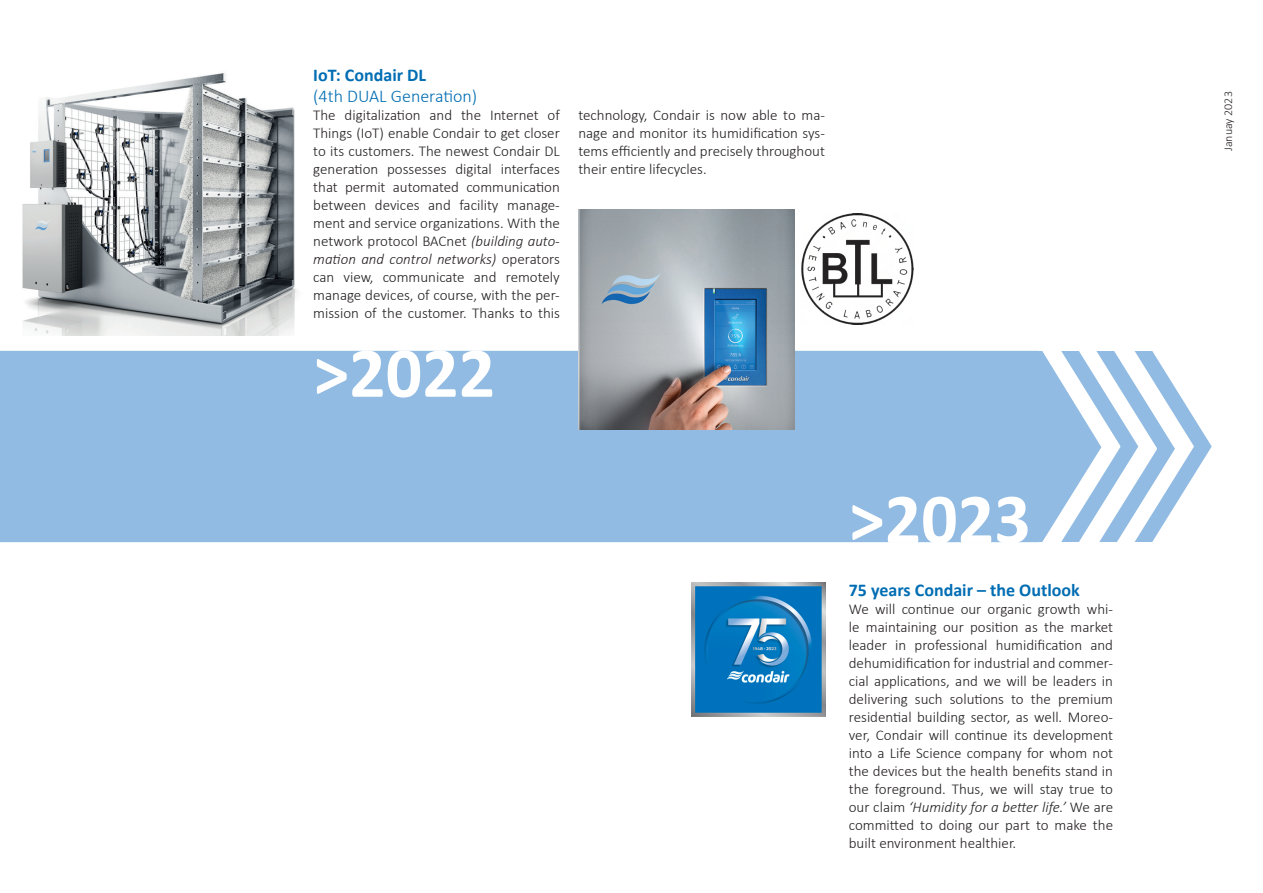
<style>
.page{position:relative;width:1263px;height:893px;background:#fff}
.page>*{position:absolute;margin:0;border:0;box-sizing:border-box;transform-origin:0 0}
.t1{font:700 72px "Calibri";color:#fff}
.Head_blue{font:700 18px "Calibri";color:#016db3}
.Head_blue-2{font:300 18px "Calibri";color:#016db3}
.Text_body{font:300 15px/18px "Calibri";color:#231f20;text-align:justify}
.t2{font:300 12px "Calibri";color:#231f20}
.s1{font-style:italic}
</style>
<div class="page">
<div style="left:0;top:351px;width:1058px;height:191px;background:#91bbe2"></div>
<img style="left:22px;top:73px;width:275px;height:263px">
<svg style="left:1058px;top:351px;width:154px;height:191px"></svg>
<img style="left:692px;top:583px;width:133px;height:133px">
<img style="left:801px;top:214px;width:112px;height:111px">
<img style="left:578px;top:209px;width:216px;height:221px">
<p class="Head_blue" style="left:313px;top:62px;width:114px">IoT: Condair DL</p>
<p class="Head_blue-2" style="left:313px;top:85px;width:166px">(4th DUAL Generation)</p>
<p class="Text_body" style="left:313px;top:106px;width:248px">The digitalization and the Internet of Things (IoT) enable Condair to get closer to its customers. The newest Condair DL generation possesses digital interfaces that permit automated communication between devices and facility manage&shy;ment and service organizations. With the network protocol BACnet <span class="s1">(building auto&shy;mation and control networks)</span> operators can view, communicate and remotely manage devices, of course, with the per&shy;mission of the customer. Thanks to this</p>
<p class="Text_body" style="left:578px;top:106px;width:248px">technology, Condair is now able to ma&shy;nage and monitor its humidification sys&shy;tems efficiently and precisely throughout their entire lifecycles.</p>
<p class="t1" style="left:313px;top:322px;width:183px">&gt;2022</p>
<p class="t1" style="left:849px;top:468px;width:183px">&gt;2023</p>
<p class="Head_blue" style="left:849px;top:577px;width:232px">75 years Condair – the Outlook</p>
<p class="Text_body" style="left:849px;top:600px;width:266px">We will continue our organic growth whi&shy;le maintaining our position as the market leader in professional humidification and dehumidification for industrial and commer&shy;cial applications, and we will be leaders in delivering such solutions to the premium residential building sector, as well. Moreo&shy;ver, Condair will continue its development into a Life Science company for whom not the devices but the health benefits stand in the foreground. Thus, we will stay true to our claim <span class="s1">‘Humidity for a better life.’</span> We are committed to doing our part to make the built environment healthier.</p>
<p class="t2" style="left:1221px;top:151px;width:61px;rotate:-90deg">Januay 2023</p>
</div>
